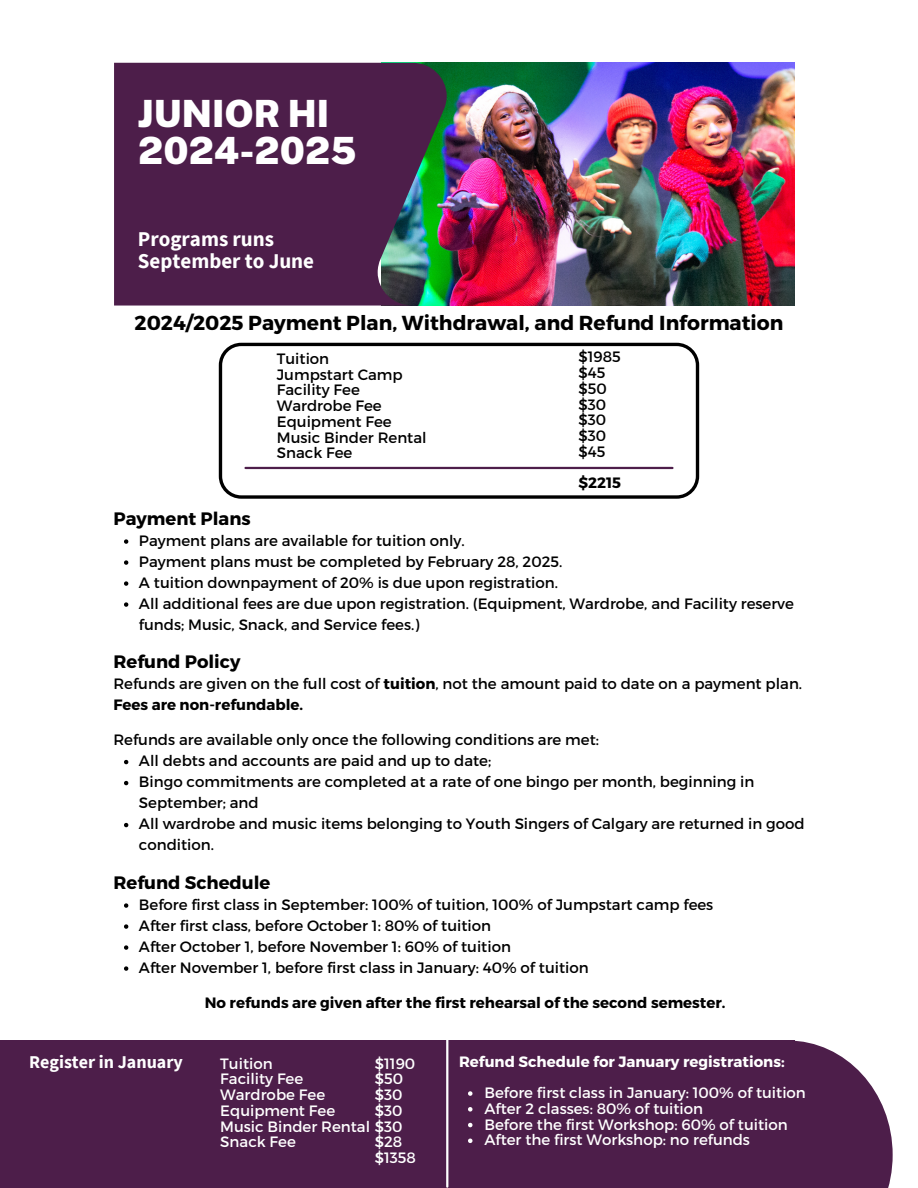
<style>
.page{position:relative;width:918px;height:1188px;background:#fff}
.page>*{position:absolute;margin:0;border:0;box-sizing:border-box;transform-origin:0 0}
.t1{font:900 37.5px/37.2px "Public Sans";color:#fff}
.t2{font:700 21px/22.5px "Source Sans Pro";color:#fff}
.t3{font:700 20.25px "Montserrat";color:#000}
.t4{font:700 18px "Montserrat";color:#000}
.t5{font:700 18px "Source Sans Pro";color:#fff}
.t6{font:15px/21px "Montserrat";color:#000}
.t7{font:15px "Montserrat";color:#fff}
.t8{font:700 15px "Montserrat";color:#000}
.t9{font:700 15px "Montserrat";color:#fff}
.s1{font-weight:700}
</style>
<div class="page">
<div style="left:0;top:1041px;width:795px;height:147px;background:#4d1e4a"></div>
<div style="left:683px;top:1041px;width:210px;height:147px;background:#4d1e4a"></div>
<img style="left:447px;top:63px;width:348px;height:243px">
<svg style="left:114px;top:63px;width:333px;height:243px;background:#4a2a4b"></svg>
<hr style="left:446px;top:979px;width:2px;height:208px;background:#fff">
<svg style="left:124px;top:539px;width:4px;height:5px"></svg>
<svg style="left:124px;top:560px;width:4px;height:5px"></svg>
<svg style="left:124px;top:581px;width:4px;height:5px"></svg>
<svg style="left:124px;top:602px;width:4px;height:5px"></svg>
<svg style="left:124px;top:760px;width:4px;height:4px"></svg>
<svg style="left:124px;top:781px;width:4px;height:4px"></svg>
<svg style="left:124px;top:823px;width:4px;height:4px"></svg>
<svg style="left:124px;top:903px;width:4px;height:5px"></svg>
<svg style="left:124px;top:924px;width:4px;height:5px"></svg>
<svg style="left:124px;top:945px;width:4px;height:5px"></svg>
<svg style="left:124px;top:966px;width:4px;height:5px"></svg>
<svg style="left:219px;top:343px;width:480px;height:156px"></svg>
<hr style="left:246px;top:467px;width:426px;height:2px;background:#4d1e4a">
<svg style="left:468px;top:1091px;width:4px;height:5px"></svg>
<svg style="left:468px;top:1107px;width:4px;height:5px"></svg>
<svg style="left:468px;top:1123px;width:4px;height:4px"></svg>
<svg style="left:468px;top:1139px;width:4px;height:4px"></svg>
<p class="t1" style="left:138px;top:95px;width:220px">JUNIOR HI<br>2024-2025</p>
<h4 class="t2" style="left:138px;top:227px;width:178px">Programs runs<br>September to June</h4>
<p class="t3" style="left:135px;top:310px;width:650px">2024/2025 Payment Plan, Withdrawal, and Refund Information</p>
<h3 class="t6" style="left:277px;top:347px;width:54px">Tuition</h3>
<p class="t6" style="left:277px;top:363px;width:127px">Jumpstart Camp</p>
<p class="t6" style="left:277px;top:379px;width:84px">Facility Fee</p>
<p class="t6" style="left:277px;top:395px;width:106px">Wardrobe Fee</p>
<p class="t6" style="left:277px;top:410px;width:116px">Equipment Fee</p>
<p class="t6" style="left:277px;top:426px;width:151px">Music Binder Rental</p>
<p class="t6" style="left:277px;top:442px;width:77px">Snack Fee</p>
<p class="t6" style="left:578px;top:346px;width:44px">$1985</p>
<p class="t6" style="left:578px;top:361px;width:28px">$45</p>
<p class="t6" style="left:578px;top:377px;width:30px">$50</p>
<p class="t6" style="left:578px;top:393px;width:29px">$30</p>
<h3 class="t6" style="left:578px;top:409px;width:29px">$30</h3>
<p class="t6" style="left:578px;top:424px;width:29px">$30</p>
<p class="t6" style="left:578px;top:440px;width:28px">$45</p>
<p class="t8" style="left:578px;top:473px;width:44px">$2215</p>
<p class="t4" style="left:113px;top:506px;width:139px">Payment Plans</p>
<h1 class="t6" style="left:139px;top:529px;width:327px">Payment plans are available for tuition only.</h1>
<h2 class="t6" style="left:139px;top:550px;width:425px">Payment plans must be completed by February 28, 2025.</h2>
<h2 class="t6" style="left:139px;top:571px;width:421px">A tuition downpayment of 20% is due upon registration.</h2>
<p class="t6" style="left:139px;top:592px;width:657px">All additional fees are due upon registration. (Equipment, Wardrobe, and Facility reserve funds; Music, Snack, and Service fees.)</p>
<p class="t4" style="left:113px;top:650px;width:128px">Refund Policy</p>
<p class="t6" style="left:113px;top:672px;width:690px">Refunds are given on the full cost of <span class="s1">tuition</span>, not the amount paid to date on a payment plan.<br><span class="s1">Fees are non-refundable.</span></p>
<p class="t6" style="left:113px;top:728px;width:487px">Refunds are available only once the following conditions are met:</p>
<p class="t6" style="left:139px;top:749px;width:354px">All debts and accounts are paid and up to date;</p>
<p class="t6" style="left:139px;top:770px;width:617px">Bingo commitments are completed at a rate of one bingo per month, beginning in<br>September; and</p>
<p class="t6" style="left:139px;top:812px;width:667px">All wardrobe and music items belonging to Youth Singers of Calgary are returned in good condition.</p>
<p class="t4" style="left:113px;top:870px;width:158px">Refund Schedule</p>
<p class="t6" style="left:139px;top:893px;width:576px">Before first class in September: 100% of tuition, 100% of Jumpstart camp fees</p>
<p class="t6" style="left:139px;top:914px;width:354px">After first class, before October 1: 80% of tuition</p>
<p class="t6" style="left:139px;top:935px;width:373px">After October 1, before November 1: 60% of tuition</p>
<p class="t6" style="left:139px;top:956px;width:451px">After November 1, before first class in January: 40% of tuition</p>
<p class="t8" style="left:205px;top:992px;width:522px">No refunds are given after the first rehearsal of the second semester.</p>
<p class="t5" style="left:29px;top:1050px;width:155px">Register in January</p>
<p class="t7" style="left:220px;top:1054px;width:54px">Tuition</p>
<p class="t7" style="left:220px;top:1069px;width:84px">Facility Fee</p>
<p class="t7" style="left:220px;top:1085px;width:106px">Wardrobe Fee</p>
<p class="t7" style="left:220px;top:1101px;width:116px">Equipment Fee</p>
<p class="t7" style="left:220px;top:1117px;width:184px">Music Binder Rental $30</p>
<p class="t7" style="left:220px;top:1132px;width:77px">Snack Fee</p>
<p class="t7" style="left:375px;top:1054px;width:42px">$1190</p>
<p class="t7" style="left:375px;top:1069px;width:30px">$50</p>
<p class="t7" style="left:375px;top:1085px;width:29px">$30</p>
<p class="t7" style="left:375px;top:1101px;width:29px">$30</p>
<p class="t7" style="left:375px;top:1132px;width:29px">$28</p>
<p class="t7" style="left:375px;top:1148px;width:43px">$1358</p>
<p class="t9" style="left:459px;top:1051px;width:327px">Refund Schedule for January registrations:</p>
<h4 class="t7" style="left:484px;top:1083px;width:323px">Before first class in January: 100% of tuition</h4>
<h3 class="t7" style="left:484px;top:1099px;width:220px">After 2 classes: 80% of tuition</h3>
<p class="t7" style="left:484px;top:1114px;width:305px">Before the first Workshop: 60% of tuition</p>
<p class="t7" style="left:484px;top:1130px;width:267px">After the first Workshop: no refunds</p>
</div>
